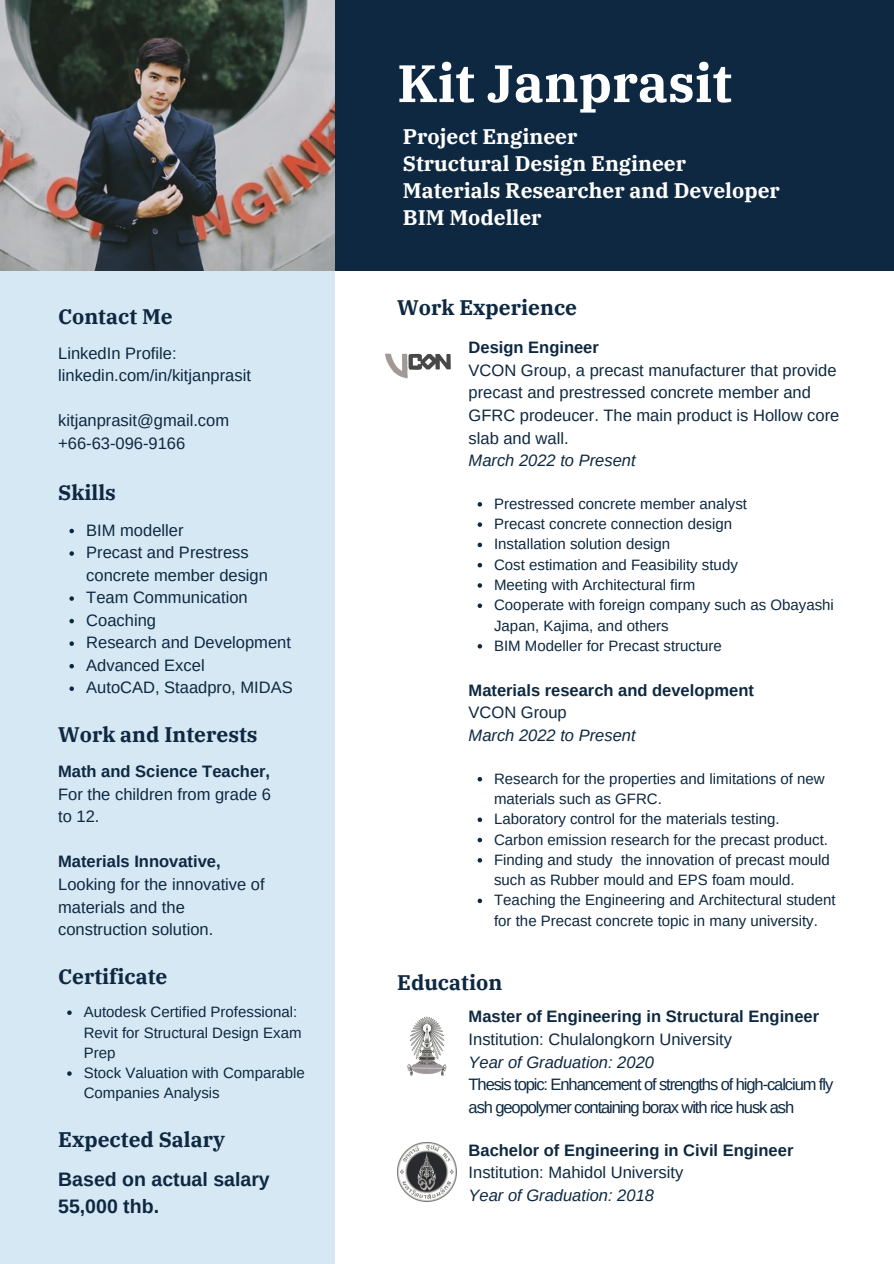
<style>
.page{position:relative;width:894px;height:1264px;background:#fff}
.page>*{position:absolute;margin:0;border:0;box-sizing:border-box;transform-origin:0 0}
.t1{font:700 52.5px "IBM Plex Serif";color:#fff}
.t2{font:700 21px/27px "IBM Plex Serif";color:#fff}
.t3{font:700 21px "IBM Plex Serif";color:#0d2840}
.t4{font:700 19.5px/27px "Arimo";color:#0d2840}
.t5{font:16.5px/22.5px "Arimo";color:#0d2840}
.t6{font:700 16.5px "Arimo";color:#0d2840}
.t7{font:16.5px/22.5px "Arimo";letter-spacing:-.065em;color:#0d2840}
.t8{font:italic 16.5px "Arimo";color:#0d2840}
.t9{font:15px/20.2px "Arimo";color:#0d2840}
</style>
<div class="page">
<div style="left:0;top:0;width:893px;height:270px;background:#0d2840"></div>
<div style="left:0;top:270px;width:334px;height:993px;background:#d6e8f4"></div>
<img style="left:0;top:0;width:334px;height:270px">
<img style="left:385px;top:353px;width:66px;height:26px">
<img style="left:407px;top:1016px;width:40px;height:60px">
<img style="left:397px;top:1142px;width:60px;height:59px">
<svg style="left:477px;top:502px;width:5px;height:4px"></svg>
<svg style="left:477px;top:522px;width:5px;height:5px"></svg>
<svg style="left:477px;top:542px;width:5px;height:5px"></svg>
<svg style="left:477px;top:563px;width:5px;height:4px"></svg>
<svg style="left:477px;top:583px;width:5px;height:4px"></svg>
<svg style="left:477px;top:603px;width:5px;height:5px"></svg>
<svg style="left:477px;top:644px;width:5px;height:4px"></svg>
<svg style="left:477px;top:777px;width:5px;height:4px"></svg>
<svg style="left:477px;top:817px;width:5px;height:5px"></svg>
<svg style="left:477px;top:837px;width:5px;height:5px"></svg>
<svg style="left:477px;top:858px;width:5px;height:4px"></svg>
<svg style="left:477px;top:898px;width:5px;height:5px"></svg>
<svg style="left:69px;top:528px;width:5px;height:5px"></svg>
<svg style="left:69px;top:551px;width:5px;height:5px"></svg>
<svg style="left:69px;top:596px;width:5px;height:5px"></svg>
<svg style="left:69px;top:619px;width:5px;height:4px"></svg>
<svg style="left:69px;top:641px;width:5px;height:5px"></svg>
<svg style="left:69px;top:664px;width:5px;height:4px"></svg>
<svg style="left:69px;top:686px;width:5px;height:5px"></svg>
<svg style="left:67px;top:1010px;width:5px;height:4px"></svg>
<svg style="left:67px;top:1071px;width:5px;height:4px"></svg>
<h2 class="t3" style="left:58px;top:302px;width:116px">Contact Me</h2>
<p class="t5" style="left:58px;top:341px;width:194px">LinkedIn Profile: linkedin.com/in/kitjanprasit</p>
<p class="t5" style="left:58px;top:409px;width:172px">kitjanprasit@gmail.com +66-63-096-9166</p>
<h2 class="t3" style="left:58px;top:478px;width:59px">Skills</h2>
<p class="t5" style="left:86px;top:518px;width:208px">BIM modeller<br>Precast and Prestress concrete member design<br>Team Communication<br>Coaching<br>Research and Development<br>Advanced Excel<br>AutoCAD, Staadpro, MIDAS</p>
<h1 class="t1" style="left:397px;top:48px;width:336px">Kit Janprasit</h1>
<h2 class="t2" style="left:403px;top:123px;width:378px">Project Engineer<br>Structural Design Engineer<br>Materials Researcher and Developer<br>BIM Modeller</h2>
<h2 class="t3" style="left:397px;top:293px;width:181px">Work Experience</h2>
<p class="t6" style="left:468px;top:338px;width:132px">Design Engineer</p>
<p class="t5" style="left:468px;top:359px;width:372px">VCON Group, a precast manufacturer that provide precast and prestressed concrete member and GFRC prodeucer. The main product is Hollow core slab and wall.</p>
<p class="t8" style="left:468px;top:451px;width:168px">March 2022 to Present</p>
<p class="t9" style="left:494px;top:493px;width:341px">Prestressed concrete member analyst<br>Precast concrete connection design<br>Installation solution design<br>Cost estimation and Feasibility study<br>Meeting with Architectural firm<br>Cooperate with foreign company such as Obayashi Japan, Kajima, and others<br>BIM Modeller for Precast structure</p>
<p class="t6" style="left:468px;top:681px;width:287px">Materials research and development</p>
<p class="t5" style="left:468px;top:701px;width:100px">VCON Group</p>
<h2 class="t3" style="left:58px;top:720px;width:201px">Work and Interests</h2>
<p class="t8" style="left:468px;top:726px;width:168px">March 2022 to Present</p>
<p class="t6" style="left:58px;top:762px;width:213px">Math and Science Teacher,</p>
<p class="t5" style="left:58px;top:783px;width:214px">For the children from grade 6 to 12.</p>
<p class="t6" style="left:58px;top:852px;width:164px">Materials Innovative,</p>
<p class="t5" style="left:58px;top:873px;width:208px">Looking for the innovative of materials and the construction solution.</p>
<h2 class="t3" style="left:397px;top:968px;width:106px">Education</h2>
<p class="t6" style="left:468px;top:1007px;width:352px">Master of Engineering in Structural Engineer</p>
<p class="t5" style="left:468px;top:1028px;width:265px">Institution: Chulalongkorn University</p>
<p class="t8" style="left:468px;top:1052px;width:187px">Year of Graduation: 2020</p>
<p class="t7" style="left:468px;top:1073px;width:366px">Thesis topic: Enhancement of strengths of high-calcium fly ash geopolymer containing borax with rice husk ash</p>
<p class="t9" style="left:494px;top:768px;width:343px">Research for the properties and limitations of new materials such as GFRC.<br>Laboratory control for the materials testing.<br>Carbon emission research for the precast product.<br>Finding and study the innovation of precast mould such as Rubber mould and EPS foam mould.<br>Teaching the Engineering and Architectural student for the Precast concrete topic in many university.</p>
<h2 class="t3" style="left:58px;top:962px;width:111px">Certificate</h2>
<p class="t9" style="left:84px;top:1001px;width:223px">Autodesk Certified Professional:<br>Revit for Structural Design Exam<br>Prep<br>Stock Valuation with Comparable<br>Companies Analysis</p>
<h2 class="t3" style="left:58px;top:1125px;width:168px">Expected Salary</h2>
<h3 class="t4" style="left:58px;top:1165px;width:213px">Based on actual salary<br>55,000 thb.</h3>
<p class="t6" style="left:468px;top:1140px;width:326px">Bachelor of Engineering in Civil Engineer</p>
<p class="t5" style="left:468px;top:1161px;width:216px">Institution: Mahidol University</p>
<p class="t8" style="left:468px;top:1185px;width:187px">Year of Graduation: 2018</p>
</div>
